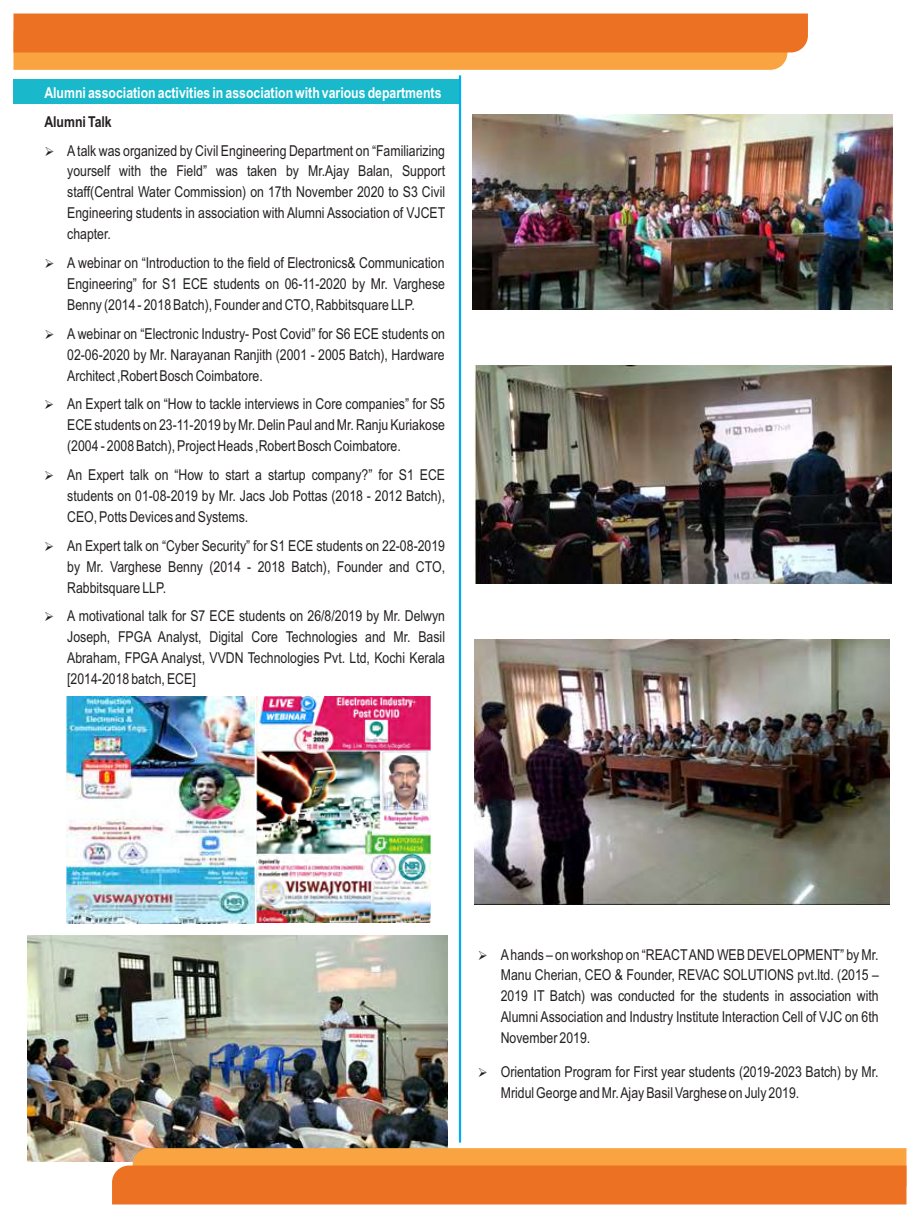
<style>
.page{position:relative;width:920px;height:1218px;background:#fff}
.page>*{position:absolute;margin:0;border:0;box-sizing:border-box;transform-origin:0 0}
.t1{font:15px/20.9px "Arial Narrow";color:#231f20;text-align:justify}
.t2{font:700 15px "Arial Narrow";color:#fff}
.t3{font:700 15px "Arial Narrow";color:#231f20}
</style>
<div class="page">
<img style="left:27px;top:935px;width:420px;height:226px">
<div style="left:14px;top:80px;width:446px;height:24px;background:#19b9cb"></div>
<hr style="left:459px;top:75px;width:2px;height:1067px;background:#00aeef">
<img style="left:67px;top:696px;width:363px;height:227px">
<img style="left:472px;top:115px;width:420px;height:194px">
<img style="left:474px;top:365px;width:417px;height:218px">
<img style="left:475px;top:639px;width:414px;height:265px">
<svg style="left:14px;top:14px;width:794px;height:56px;background:#f0812f"></svg>
<svg style="left:112px;top:1148px;width:794px;height:56px;background:#ef802d"></svg>
<p class="t2" style="left:44px;top:87px;width:399px">Alumni association activities in association with various departments</p>
<p class="t3" style="left:44px;top:116px;width:69px">Alumni Talk</p>
<p class="t1" style="left:67px;top:141px;width:380px;text-indent:-23px">➢ A talk was organized by Civil Engineering Department on “Familiarizing yourself with the Field” was taken by Mr.Ajay Balan, Support staff(Central Water Commission) on 17th November 2020 to S3 Civil Engineering students in association with Alumni Association of VJCET chapter.</p>
<p class="t1" style="left:67px;top:254px;width:379px;text-indent:-23px">➢ A webinar on “Introduction to the field of Electronics&amp; Communication Engineering” for S1 ECE students on 06-11-2020 by Mr. Varghese Benny (2014 - 2018 Batch), Founder and CTO, Rabbitsquare LLP.</p>
<p class="t1" style="left:67px;top:324px;width:379px;text-indent:-23px">➢ A webinar on “Electronic Industry- Post Covid” for S6 ECE students on 02-06-2020 by Mr. Narayanan Ranjith (2001 - 2005 Batch), Hardware Architect ,Robert Bosch Coimbatore.</p>
<p class="t1" style="left:67px;top:395px;width:379px;text-indent:-23px">➢ An Expert talk on “How to tackle interviews in Core companies” for S5<br>ECE students on 23-11-2019 by Mr. Delin Paul and Mr. Ranju Kuriakose (2004 - 2008 Batch), Project Heads ,Robert Bosch Coimbatore.</p>
<p class="t1" style="left:67px;top:466px;width:379px;text-indent:-23px">➢ An Expert talk on “How to start a startup company?” for S1 ECE students on 01-08-2019 by Mr. Jacs Job Pottas (2018 - 2012 Batch), CEO, Potts Devices and Systems.</p>
<p class="t1" style="left:67px;top:536px;width:379px;text-indent:-23px">➢ An Expert talk on “Cyber Security” for S1 ECE students on 22-08-2019 by Mr. Varghese Benny (2014 - 2018 Batch), Founder and CTO, Rabbitsquare LLP.</p>
<p class="t1" style="left:67px;top:607px;width:379px;text-indent:-23px">➢ A motivational talk for S7 ECE students on 26/8/2019 by Mr. Delwyn Joseph, FPGA Analyst, Digital Core Technologies and Mr. Basil Abraham, FPGA Analyst, VVDN Technologies Pvt. Ltd, Kochi Kerala [2014-2018 batch, ECE]</p>
<p class="t1" style="left:501px;top:945px;width:380px;text-indent:-23px">➢ A hands – on workshop on “REACT AND WEB DEVELOPMENT” by Mr.<br>Manu Cherian, CEO &amp; Founder, REVAC SOLUTIONS pvt.ltd. (2015 – 2019 IT Batch) was conducted for the students in association with Alumni Association and Industry Institute Interaction Cell of VJC on 6th November 2019.</p>
<p class="t1" style="left:501px;top:1062px;width:379px;text-indent:-23px">➢ Orientation Program for First year students (2019-2023 Batch) by Mr.<br>Mridul George and Mr. Ajay Basil Varghese on July 2019.</p>
</div>
